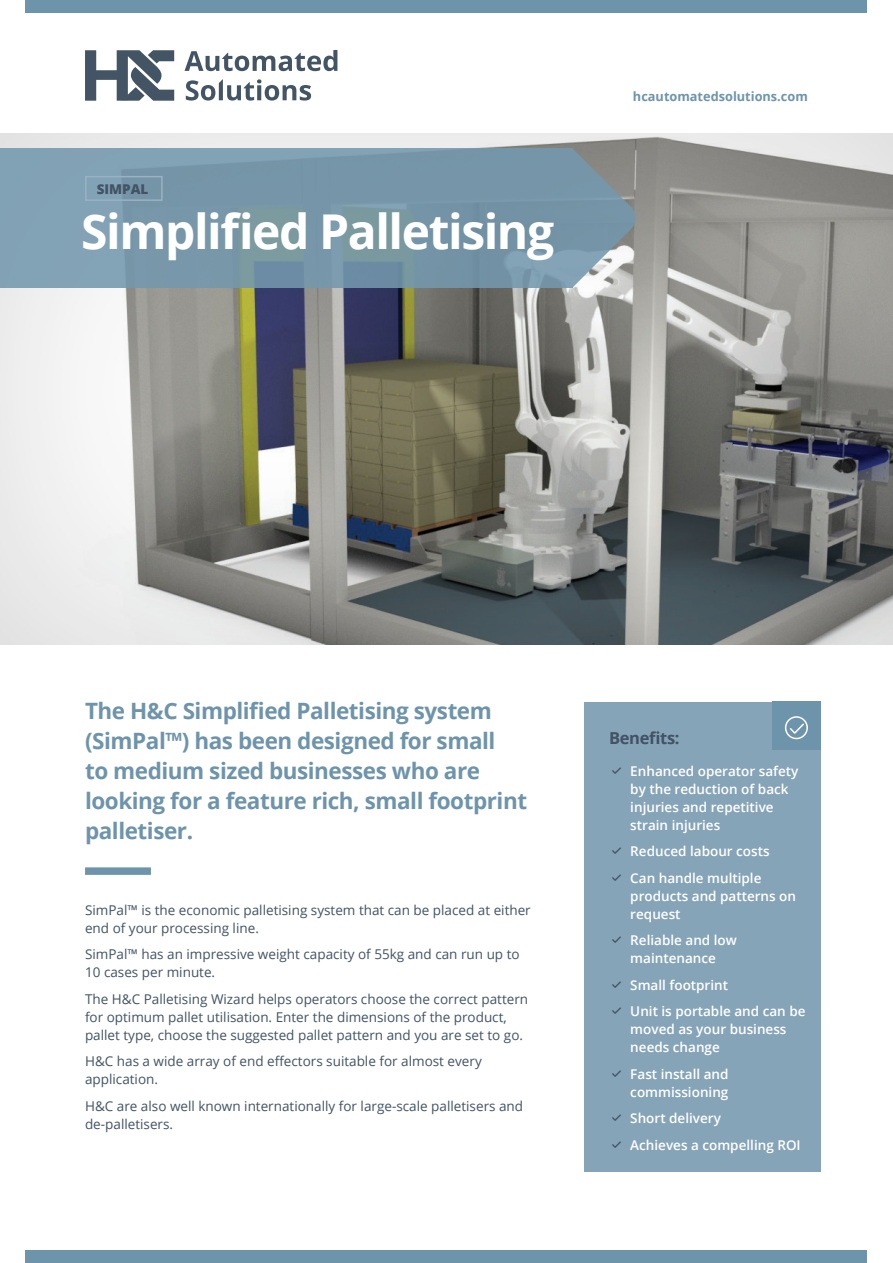
<style>
.page{position:relative;width:893px;height:1263px;background:#fff}
.page>*{position:absolute;margin:0;border:0;box-sizing:border-box;transform-origin:0 0}
.Heading_1{font:700 48px "Open Sans";letter-spacing:-.03em;color:#fff}
.Stand{font:700 22.5px/30px "Open Sans";letter-spacing:-.02em;color:#6e94ab}
.Stand-2{font:700 16.5px "Open Sans";letter-spacing:-.02em;color:#415364}
.Stand-3{font:13.5px/18px "Open Sans";color:#415364}
.t1{font:600 13.5px/18px "Open Sans";color:#fff}
.Heading_1-2{font:800 13.5px "Open Sans";color:#415364}
.t2{font:700 12.75px "Open Sans";color:#6e94ab}
</style>
<div class="page">
<div style="left:0;top:133px;width:893px;height:511px;background:#231f20;opacity:.18"></div>
<div style="left:0;top:148px;width:573px;height:139px;background:linear-gradient(to bottom,#7b9bad,#7897a8)"></div>
<svg style="left:503px;top:148px;width:134px;height:140px;background:#829ba9"></svg>
<div style="left:26px;top:1250px;width:841px;height:13px;background:#6e94ab"></div>
<div style="left:85px;top:867px;width:66px;height:8px;background:#6e94ab"></div>
<div style="left:584px;top:702px;width:237px;height:469px;background:#86a4b8"></div>
<div style="left:773px;top:702px;width:48px;height:48px;background:#6e94ab"></div>
<svg style="left:788px;top:722px;width:17px;height:13px"></svg>
<div style="left:785px;top:716px;width:23px;height:23px;border:2px solid #fff;border-radius:50%"></div>
<svg style="left:85px;top:50px;width:89px;height:51px"></svg>
<svg style="left:185px;top:50px;width:152px;height:21px"></svg>
<svg style="left:186px;top:79px;width:125px;height:22px"></svg>
<div style="left:85px;top:176px;width:78px;height:25px;border:2px solid #99b2c3"></div>
<div style="left:26px;top:0;width:841px;height:13px;background:#6e94ab"></div>
<p class="Heading_1-2" style="left:97px;top:178px;width:53px">SIMPAL</p>
<p class="Heading_1" style="left:81px;top:197px;width:474px">Simplified Palletising</p>
<p class="t2" style="left:633px;top:88px;width:176px">hcautomatedsolutions.com</p>
<p class="Stand" style="left:85px;top:695px;width:444px">The H&amp;C Simplified Palletising system (SimPal™) has been designed for small<br>to medium sized businesses who are looking for a feature rich, small footprint palletiser.</p>
<p class="Stand-3" style="left:85px;top:900px;width:447px">SimPal™ is the economic palletising system that can be placed at either end of your processing line.</p>
<p class="Stand-3" style="left:85px;top:945px;width:436px">SimPal™ has an impressive weight capacity of 55kg and can run up to<br>10 cases per minute.</p>
<p class="Stand-3" style="left:85px;top:989px;width:445px">The H&amp;C Palletising Wizard helps operators choose the correct pattern for optimum pallet utilisation. Enter the dimensions of the product, pallet type, choose the suggested pallet pattern and you are set to go.</p>
<p class="Stand-3" style="left:85px;top:1052px;width:398px">H&amp;C has a wide array of end effectors suitable for almost every application.</p>
<p class="Stand-3" style="left:85px;top:1096px;width:440px">H&amp;C are also well known internationally for large-scale palletisers and de-palletisers.</p>
<p class="Stand-2" style="left:609px;top:726px;width:72px">Benefits:</p>
<p class="t1" style="left:630px;top:762px;width:170px">Enhanced operator safety by the reduction of back injuries and repetitive strain injuries</p>
<p class="t1" style="left:630px;top:842px;width:141px">Reduced labour costs</p>
<p class="t1" style="left:630px;top:869px;width:167px">Can handle multiple products and patterns on request</p>
<p class="t1" style="left:630px;top:931px;width:108px">Reliable and low maintenance</p>
<p class="t1" style="left:630px;top:976px;width:99px">Small footprint</p>
<p class="t1" style="left:630px;top:1002px;width:177px">Unit is portable and can be moved as your business needs change</p>
<p class="t1" style="left:630px;top:1065px;width:100px">Fast install and commissioning</p>
<p class="t1" style="left:630px;top:1109px;width:92px">Short delivery</p>
<p class="t1" style="left:630px;top:1136px;width:172px">Achieves a compelling ROI</p>
</div>
